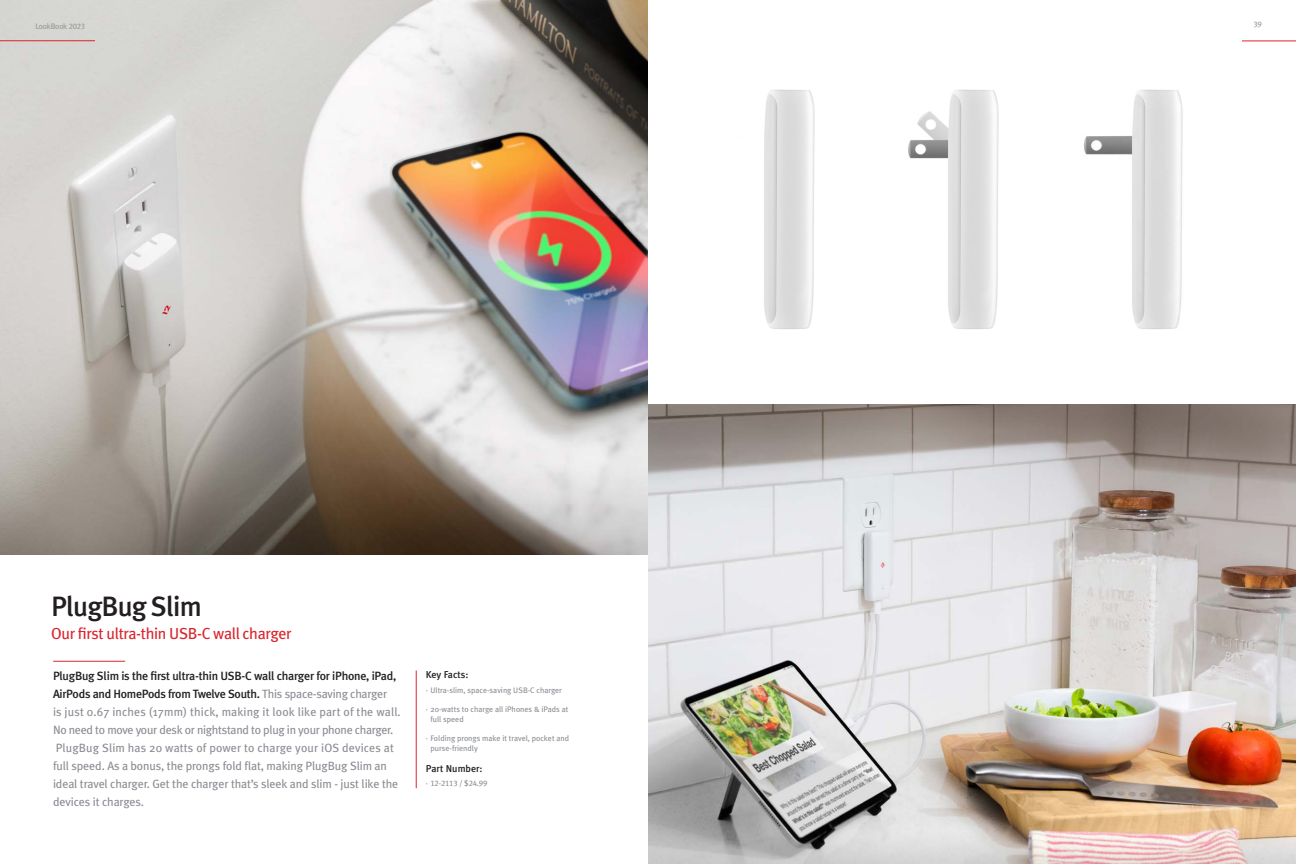
<style>
.page{position:relative;width:1296px;height:864px;background:#fff}
.page>*{position:absolute;margin:0;border:0;box-sizing:border-box;transform-origin:0 0}
.t1{font:500 28px "Meta Plus";letter-spacing:-.03em;color:#231f20}
.t2{font:16px "Meta Plus";letter-spacing:-.02em;color:#da252e}
.t3{font:12px/18px "Meta Plus";letter-spacing:-.01em;color:#8a8d93}
.t4{font:500 10px "Meta Plus";color:#231f20}
.t5{font:8px/10px "Meta Plus";color:#8a8d93}
.t6{font:8px "Meta Plus Book Caps";letter-spacing:-.02em;color:#8a8d93}
.t7{font:8px "Meta Plus";letter-spacing:-.03em;color:#95979d}
.t8{font:8px "Meta Plus Book Caps";color:#95979d}
.s1{font-family:"Meta Plus Book Caps"}
.s2{font-weight:500;color:#231f20}
.s3{font-family:"Meta Plus"}
</style>
<div class="page">
<hr style="left:53px;top:661px;width:72px;height:1px;background:#da252e">
<hr style="left:416px;top:671px;width:1px;height:117px;background:#da252e">
<img style="left:0;top:0;width:648px;height:554px">
<img style="left:764px;top:89px;width:51px;height:240px">
<img style="left:908px;top:89px;width:91px;height:240px">
<img style="left:1084px;top:89px;width:99px;height:240px">
<img style="left:648px;top:404px;width:648px;height:460px">
<hr style="left:0;top:40px;width:95px;height:1px;background:#da252e">
<hr style="left:1242px;top:41px;width:54px;height:1px;background:#da252e">
<p class="t7" style="left:36px;top:22px;width:51px">LookBook <span class="s1">2023</span></p>
<p class="t8" style="left:1253px;top:20px;width:10px">39</p>
<p class="t1" style="left:51px;top:590px;width:152px">PlugBug Slim</p>
<p class="t2" style="left:51px;top:624px;width:242px">Our first ultra-thin USB-C wall charger</p>
<p class="t3" style="left:53px;top:667px;width:349px"><span class="s2">PlugBug Slim is the first ultra-thin USB-C wall charger for iPhone, iPad, AirPods and HomePods from Twelve South.</span> This space-saving charger<br>is just 0.67 inches (17mm) thick, making it look like part of the wall.<br>No need to move your desk or nightstand to plug in your phone charger.<br>PlugBug Slim has 20 watts of power to charge your iOS devices at full speed. As a bonus, the prongs fold flat, making PlugBug Slim an ideal travel charger. Get the charger that’s sleek and slim - just like the devices it charges.</p>
<p class="t4" style="left:426px;top:669px;width:44px">Key Facts:</p>
<p class="t5" style="left:426px;top:685px;width:138px">· Ultra-slim, space-saving USB-C charger</p>
<p class="t5" style="left:430px;top:704px;width:139px;text-indent:-4px">· 20-watts to charge all iPhones &amp; iPads at full speed</p>
<p class="t5" style="left:430px;top:733px;width:140px;text-indent:-4px">· Folding prongs make it travel, pocket and purse-friendly</p>
<p class="t4" style="left:426px;top:763px;width:58px">Part Number:</p>
<p class="t6" style="left:426px;top:779px;width:63px"><span class="s3">·</span> 12-2113 / $24.99</p>
</div>
